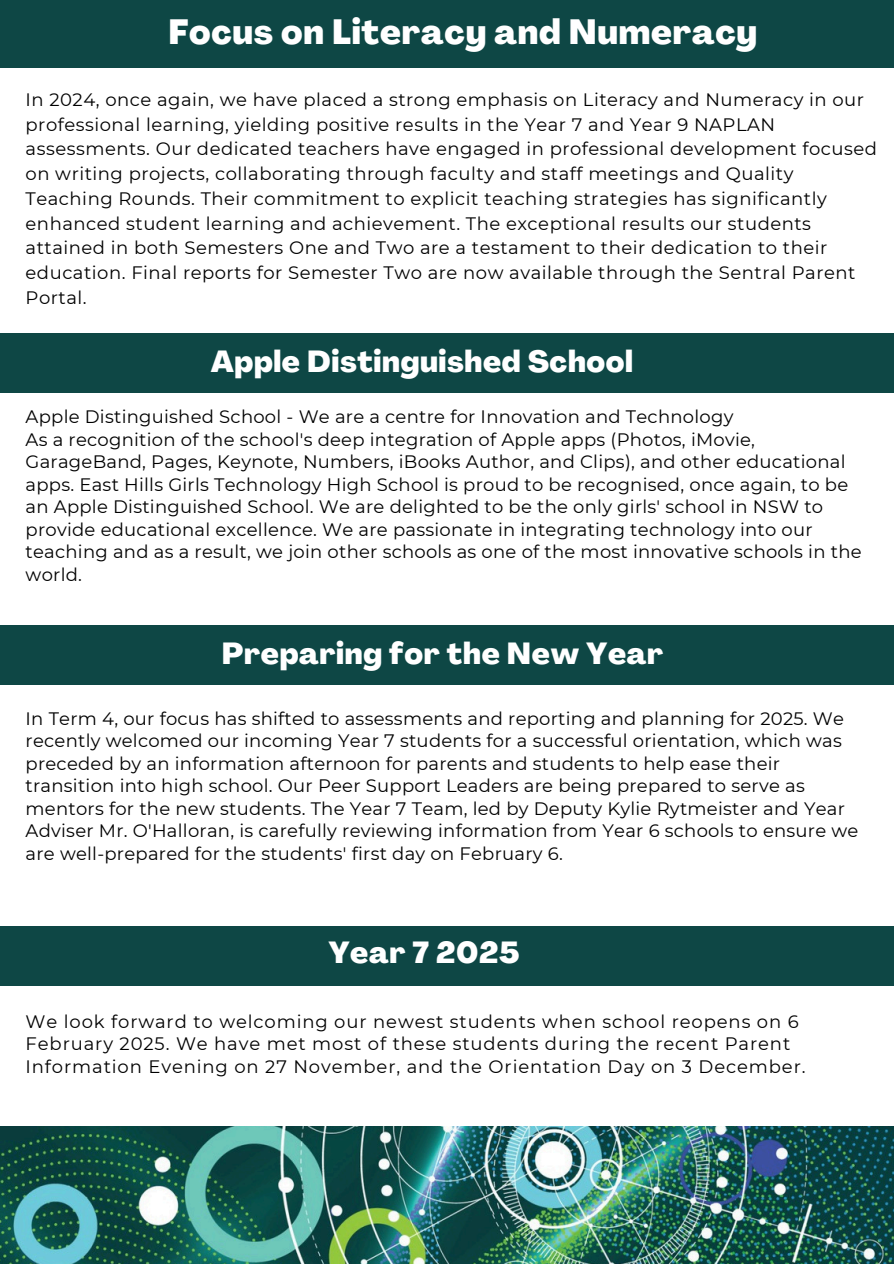
<style>
.page{position:relative;width:894px;height:1264px;background:#fff}
.page>*{position:absolute;margin:0;border:0;box-sizing:border-box;transform-origin:0 0}
.t1{font:800 34.5px "Agrandir";letter-spacing:.02em;color:#fff}
.t2{font:800 30px "Agrandir";letter-spacing:.02em;color:#fff}
.t3{font:18px/22.5px "Montserrat";letter-spacing:.015em;color:#000}
.t4{font:18px/22.5px "Montserrat";letter-spacing:.05em;color:#000}
</style>
<div class="page">
<div style="left:0;top:0;width:893px;height:68px;background:#0e4745"></div>
<div style="left:0;top:333px;width:893px;height:59px;background:#0e4745"></div>
<div style="left:0;top:925px;width:893px;height:60px;background:#0e4745"></div>
<img style="left:0;top:1126px;width:893px;height:136px">
<div style="left:0;top:625px;width:893px;height:59px;background:#0e4745"></div>
<p class="t1" style="left:168px;top:18px;width:590px">Focus on Literacy and Numeracy</p>
<h1 class="t3" style="left:26px;top:87px;width:852px;line-height:24.8px">In 2024, once again, we have placed a strong emphasis on Literacy and Numeracy in our professional learning, yielding positive results in the Year 7 and Year 9 NAPLAN assessments. Our dedicated teachers have engaged in professional development focused on writing projects, collaborating through faculty and staff meetings and Quality Teaching Rounds. Their commitment to explicit teaching strategies has significantly enhanced student learning and achievement. The exceptional results our students attained in both Semesters One and Two are a testament to their dedication to their education. Final reports for Semester Two are now available through the Sentral Parent Portal.</h1>
<p class="t2" style="left:211px;top:349px;width:423px">Apple Distinguished School</p>
<p class="t3" style="left:26px;top:405px;width:709px">Apple Distinguished School - We are a centre for Innovation and Technology</p>
<h2 class="t3" style="left:26px;top:428px;width:837px">As a recognition of the school's deep integration of Apple apps (Photos, iMovie, GarageBand, Pages, Keynote, Numbers, iBooks Author, and Clips), and other educational apps. East Hills Girls Technology High School is proud to be recognised, once again, to be an Apple Distinguished School. We are delighted to be the only girls' school in NSW to provide educational excellence. We are passionate in integrating technology into our teaching and as a result, we join other schools as one of the most innovative schools in the world.</h2>
<h2 class="t2" style="left:222px;top:641px;width:443px">Preparing for the New Year</h2>
<p class="t3" style="left:26px;top:707px;width:834px">In Term 4, our focus has shifted to assessments and reporting and planning for 2025. We recently welcomed our incoming Year 7 students for a successful orientation, which was preceded by an information afternoon for parents and students to help ease their transition into high school. Our Peer Support Leaders are being prepared to serve as mentors for the new students. The Year 7 Team, led by Deputy Kylie Rytmeister and Year Adviser Mr. O'Halloran, is carefully reviewing information from Year 6 schools to ensure we are well-prepared for the students' first day on February 6.</p>
<h2 class="t2" style="left:328px;top:940px;width:193px">Year 7 2025</h2>
<p class="t4" style="left:26px;top:1009px;width:781px">We look forward to welcoming our newest students when school reopens on 6<br>February 2025. We have met most of these students during the recent Parent<br>Information Evening on 27 November, and the Orientation Day on 3 December.</p>
</div>
